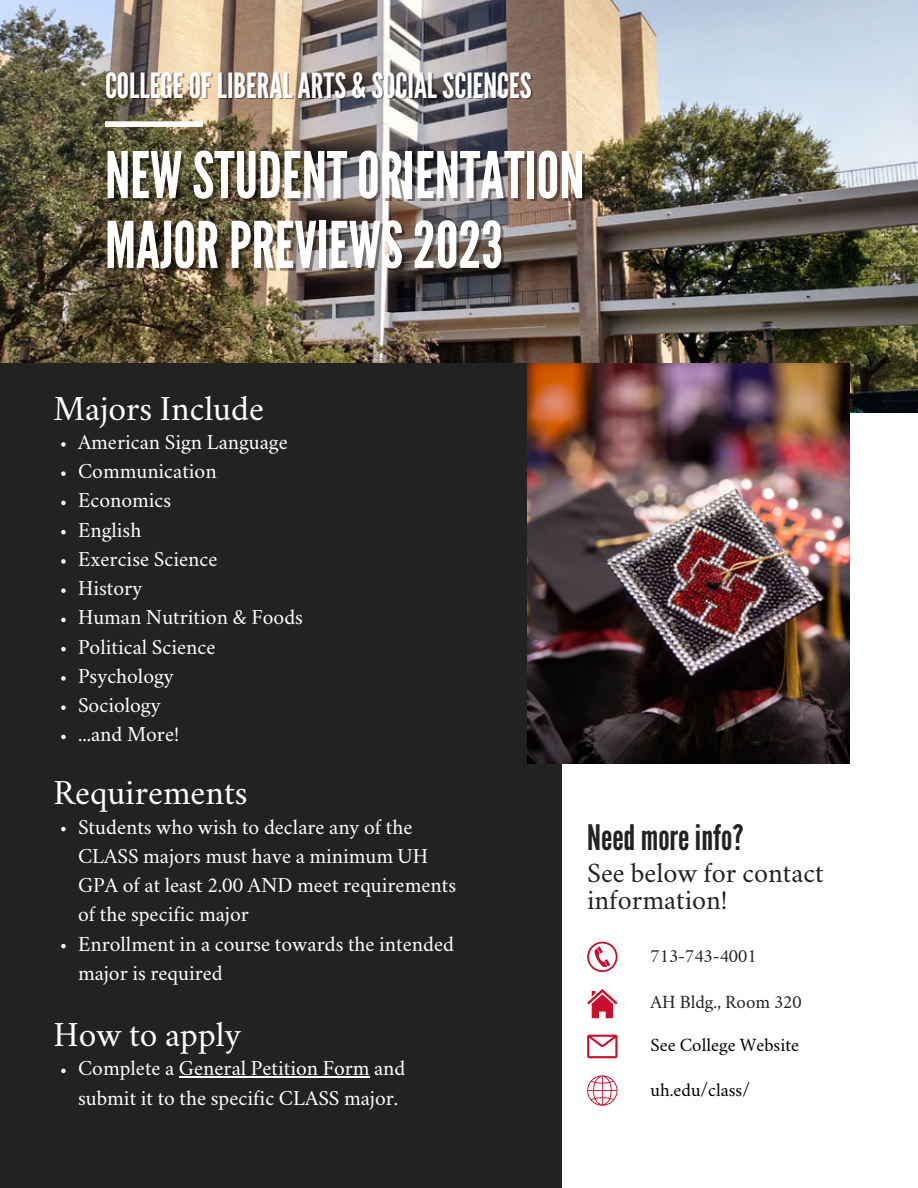
<style>
.page{position:relative;width:918px;height:1188px;background:#fff}
.page>*{position:absolute;margin:0;border:0;box-sizing:border-box;transform-origin:0 0}
.t1{font:64.2px/69.8px "League Gothic";color:#fff}
.t2{font:35.1px "League Gothic";color:#222}
.t3{font:34.8px "Crimson";color:#fff}
.t4{font:34.65px "League Gothic";color:#fff}
.t5{font:27.6px/27px "Crimson";color:#222}
.t6{font:21.15px/29.2px "Crimson";color:#fff}
.t7{font:18.45px "Crimson";color:#000}
.t8{font:18.45px "Crimson";color:#222}
</style>
<div class="page">
<img style="left:0;top:0;width:918px;height:413px">
<div style="left:0;top:363px;width:561px;height:825px;background:#222"></div>
<div style="left:105px;top:121px;width:98px;height:6px;background:#fff"></div>
<img style="left:527px;top:363px;width:322px;height:401px">
<svg style="left:587px;top:942px;width:31px;height:30px"></svg>
<svg style="left:587px;top:1075px;width:31px;height:31px"></svg>
<svg style="left:587px;top:989px;width:31px;height:29px"></svg>
<svg style="left:587px;top:1035px;width:31px;height:23px"></svg>
<svg style="left:61px;top:442px;width:5px;height:5px"></svg>
<svg style="left:61px;top:471px;width:5px;height:5px"></svg>
<svg style="left:61px;top:501px;width:5px;height:4px"></svg>
<svg style="left:61px;top:530px;width:5px;height:4px"></svg>
<svg style="left:61px;top:559px;width:5px;height:5px"></svg>
<svg style="left:61px;top:588px;width:5px;height:5px"></svg>
<svg style="left:61px;top:618px;width:5px;height:4px"></svg>
<svg style="left:61px;top:647px;width:5px;height:4px"></svg>
<svg style="left:61px;top:676px;width:5px;height:5px"></svg>
<svg style="left:61px;top:705px;width:5px;height:5px"></svg>
<svg style="left:61px;top:735px;width:5px;height:4px"></svg>
<svg style="left:61px;top:827px;width:5px;height:4px"></svg>
<svg style="left:61px;top:944px;width:5px;height:4px"></svg>
<svg style="left:61px;top:1069px;width:5px;height:4px"></svg>
<hr style="left:179px;top:1077px;width:191px;height:1px;background:#fff">
<h3 class="t4" style="left:105px;top:65px;width:428px">COLLEGEOF LIBERALARTS &amp; SOCIALSCIENCES</h3>
<h1 class="t1" style="left:105px;top:142px;width:481px">NEW STUDENTORIENTATION<br>MAJORPREVIEWS2023</h1>
<h3 class="t3" style="left:53px;top:394px;width:212px">Majors Include</h3>
<p class="t6" style="left:78px;top:429px;width:227px">American Sign Language<br>Communication<br>Economics<br>English<br>Exercise Science<br>History<br>Human Nutrition &amp; Foods<br>Political Science<br>Psychology<br>Sociology<br>...and More!</p>
<h3 class="t3" style="left:53px;top:779px;width:196px">Requirements</h3>
<p class="t6" style="left:78px;top:814px;width:380px">Students who wish to declare any of the<br>CLASS majors must have a minimum UH<br>GPA of at least 2.00 AND meet requirements of the specific major<br>Enrollment in a course towards the intended major is required</p>
<h3 class="t3" style="left:53px;top:1020px;width:189px">How to apply</h3>
<p class="t6" style="left:78px;top:1056px;width:329px">Complete a General Petition Form and submit it to the specific CLASS major.</p>
<h2 class="t2" style="left:587px;top:817px;width:158px">Need moreinfo?</h2>
<h3 class="t5" style="left:587px;top:862px;width:238px">See below for contact information!</h3>
<p class="t8" style="left:651px;top:948px;width:107px">713-743-4001</p>
<p class="t8" style="left:651px;top:995px;width:153px">AH Bldg., Room 320</p>
<p class="t7" style="left:651px;top:1038px;width:150px">See College Website</p>
<p class="t7" style="left:651px;top:1083px;width:101px">uh.edu/class/</p>
</div>
